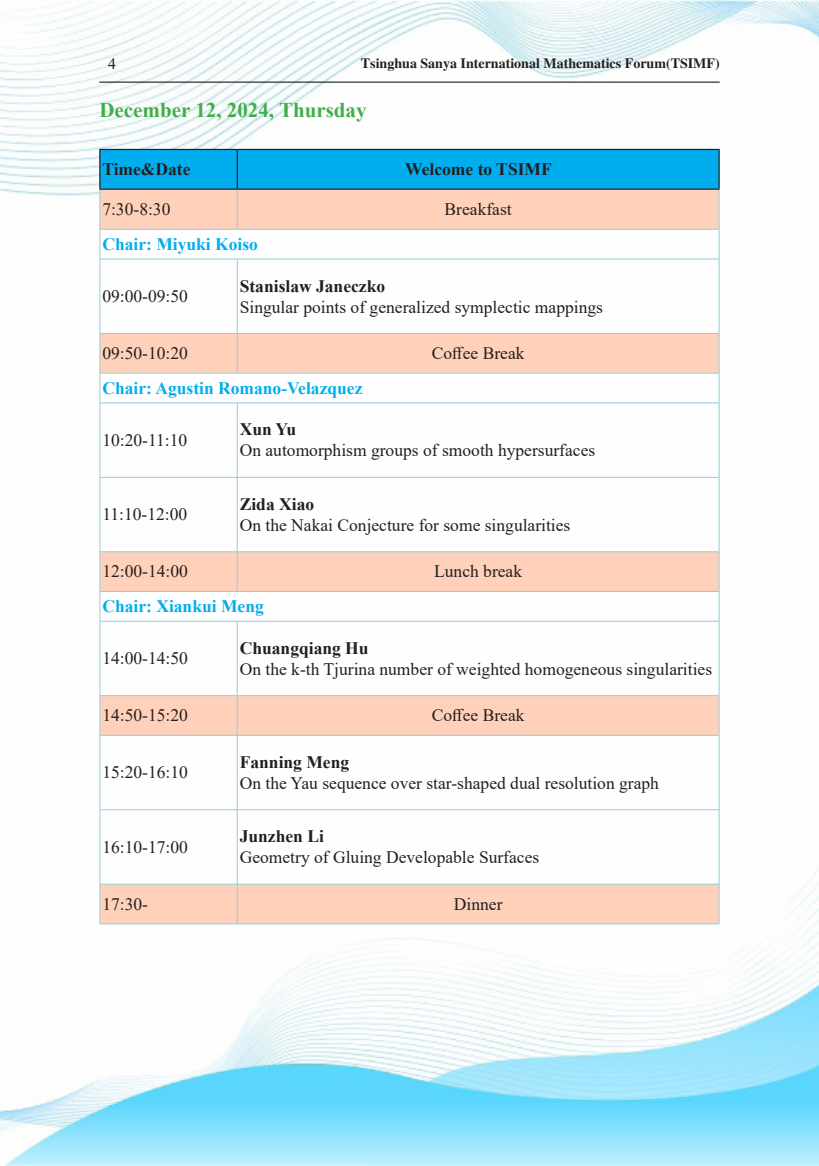
<style>
.page{position:relative;width:819px;height:1166px;background:#fff}
.page>*{position:absolute;margin:0;border:0;box-sizing:border-box;transform-origin:0 0}
.摘要时间{font:700 21px "Times New Roman";color:#40ae49}
.报告人内容{font:17.5px "Times New Roman";color:#231f20}
.报告人内容-2{font:700 17.5px "Times New Roman";color:#231f20}
.报告人内容-3{font:700 17.5px "Times New Roman";color:#00aeef}
.t1{font:15.75px "Times New Roman";color:#231f20}
.t2{font:14px "CT Hu Po SF";color:#231f20}
</style>
<div class="page">
<img style="left:0;top:0;width:819px;height:1166px">
<hr style="left:99px;top:82px;width:620px;height:1px;background:#000">
<div style="left:100px;top:150px;width:618px;height:39px;background:#00aeef"></div>
<svg style="left:101px;top:190px;width:617px;height:733px"></svg>
<hr style="left:99px;top:149px;width:138px;height:1px;background:#231f20">
<hr style="left:99px;top:150px;width:1px;height:39px;background:#231f20">
<hr style="left:237px;top:149px;width:482px;height:1px;background:#231f20">
<hr style="left:236px;top:150px;width:2px;height:39px;background:#231f20">
<hr style="left:718px;top:150px;width:1px;height:39px;background:#231f20">
<hr style="left:99px;top:189px;width:138px;height:1px;background:#231f20">
<hr style="left:237px;top:189px;width:482px;height:1px;background:#231f20">
<hr style="left:100px;top:190px;width:1px;height:39px;background:#92cddc">
<hr style="left:237px;top:190px;width:1px;height:39px;background:#92cddc">
<hr style="left:718px;top:190px;width:1px;height:39px;background:#92cddc">
<hr style="left:100px;top:229px;width:137px;height:1px;background:#92cddc">
<hr style="left:100px;top:229px;width:1px;height:30px;background:#92cddc">
<hr style="left:237px;top:229px;width:482px;height:1px;background:#92cddc">
<hr style="left:718px;top:229px;width:1px;height:30px;background:#92cddc">
<hr style="left:100px;top:259px;width:137px;height:1px;background:#92cddc">
<hr style="left:100px;top:259px;width:1px;height:74px;background:#92cddc">
<hr style="left:237px;top:259px;width:482px;height:1px;background:#92cddc">
<hr style="left:237px;top:259px;width:1px;height:74px;background:#92cddc">
<hr style="left:718px;top:259px;width:1px;height:74px;background:#92cddc">
<hr style="left:100px;top:333px;width:137px;height:1px;background:#92cddc">
<hr style="left:100px;top:334px;width:1px;height:39px;background:#92cddc">
<hr style="left:237px;top:333px;width:482px;height:1px;background:#92cddc">
<hr style="left:237px;top:334px;width:1px;height:39px;background:#92cddc">
<hr style="left:718px;top:334px;width:1px;height:39px;background:#92cddc">
<hr style="left:100px;top:373px;width:137px;height:1px;background:#92cddc">
<hr style="left:100px;top:373px;width:1px;height:30px;background:#92cddc">
<hr style="left:237px;top:373px;width:482px;height:1px;background:#92cddc">
<hr style="left:718px;top:373px;width:1px;height:30px;background:#92cddc">
<hr style="left:100px;top:403px;width:137px;height:1px;background:#92cddc">
<hr style="left:100px;top:403px;width:1px;height:74px;background:#92cddc">
<hr style="left:237px;top:403px;width:482px;height:1px;background:#92cddc">
<hr style="left:237px;top:403px;width:1px;height:74px;background:#92cddc">
<hr style="left:718px;top:403px;width:1px;height:74px;background:#92cddc">
<hr style="left:100px;top:477px;width:137px;height:1px;background:#92cddc">
<hr style="left:100px;top:477px;width:1px;height:74px;background:#92cddc">
<hr style="left:237px;top:477px;width:482px;height:1px;background:#92cddc">
<hr style="left:237px;top:477px;width:1px;height:74px;background:#92cddc">
<hr style="left:718px;top:477px;width:1px;height:74px;background:#92cddc">
<hr style="left:100px;top:551px;width:137px;height:1px;background:#92cddc">
<hr style="left:100px;top:552px;width:1px;height:39px;background:#92cddc">
<hr style="left:237px;top:551px;width:482px;height:1px;background:#92cddc">
<hr style="left:237px;top:552px;width:1px;height:39px;background:#92cddc">
<hr style="left:718px;top:552px;width:1px;height:39px;background:#92cddc">
<hr style="left:100px;top:591px;width:137px;height:1px;background:#92cddc">
<svg style="left:100px;top:592px;width:1px;height:29px"></svg>
<hr style="left:237px;top:591px;width:482px;height:1px;background:#92cddc">
<svg style="left:718px;top:592px;width:1px;height:29px"></svg>
<hr style="left:100px;top:621px;width:137px;height:1px;background:#92cddc">
<hr style="left:100px;top:621px;width:1px;height:74px;background:#92cddc">
<hr style="left:237px;top:621px;width:482px;height:1px;background:#92cddc">
<hr style="left:237px;top:621px;width:1px;height:74px;background:#92cddc">
<hr style="left:718px;top:621px;width:1px;height:74px;background:#92cddc">
<hr style="left:100px;top:695px;width:137px;height:1px;background:#92cddc">
<hr style="left:100px;top:696px;width:1px;height:39px;background:#92cddc">
<hr style="left:237px;top:695px;width:482px;height:1px;background:#92cddc">
<hr style="left:237px;top:696px;width:1px;height:39px;background:#92cddc">
<hr style="left:718px;top:696px;width:1px;height:39px;background:#92cddc">
<hr style="left:100px;top:735px;width:137px;height:1px;background:#92cddc">
<hr style="left:100px;top:735px;width:1px;height:74px;background:#92cddc">
<hr style="left:237px;top:735px;width:482px;height:1px;background:#92cddc">
<hr style="left:237px;top:735px;width:1px;height:74px;background:#92cddc">
<hr style="left:718px;top:735px;width:1px;height:74px;background:#92cddc">
<hr style="left:100px;top:809px;width:137px;height:1px;background:#92cddc">
<hr style="left:100px;top:810px;width:1px;height:74px;background:#92cddc">
<hr style="left:237px;top:809px;width:482px;height:1px;background:#92cddc">
<hr style="left:237px;top:810px;width:1px;height:74px;background:#92cddc">
<hr style="left:718px;top:810px;width:1px;height:74px;background:#92cddc">
<hr style="left:100px;top:884px;width:137px;height:1px;background:#92cddc">
<hr style="left:100px;top:884px;width:1px;height:39px;background:#92cddc">
<hr style="left:237px;top:884px;width:482px;height:1px;background:#92cddc">
<hr style="left:237px;top:884px;width:1px;height:39px;background:#92cddc">
<hr style="left:718px;top:884px;width:1px;height:39px;background:#92cddc">
<hr style="left:100px;top:923px;width:137px;height:1px;background:#92cddc">
<hr style="left:237px;top:923px;width:482px;height:1px;background:#92cddc">
<p class="t1" style="left:108px;top:53px;width:9px">4</p>
<p class="t2" style="left:361px;top:56px;width:360px">Tsinghua Sanya International Mathematics Forum(TSIMF)</p>
<p class="摘要时间" style="left:99px;top:94px;width:268px">December 12, 2024, Thursday</p>
<p class="报告人内容-2" style="left:102px;top:157px;width:90px">Time&amp;Date</p>
<p class="报告人内容-2" style="left:405px;top:157px;width:148px">Welcome to TSIMF</p>
<p class="报告人内容" style="left:102px;top:197px;width:70px">7:30-8:30</p>
<p class="报告人内容" style="left:444px;top:197px;width:69px">Breakfast</p>
<p class="报告人内容-3" style="left:102px;top:231px;width:157px">Chair: Miyuki Koiso</p>
<p class="报告人内容" style="left:102px;top:284px;width:87px">09:00-09:50</p>
<p class="报告人内容-2" style="left:240px;top:273px;width:147px">Stanislaw Janeczko</p>
<p class="报告人内容" style="left:240px;top:294px;width:365px">Singular points of generalized symplectic mappings</p>
<p class="报告人内容" style="left:102px;top:341px;width:87px">09:50-10:20</p>
<p class="报告人内容" style="left:432px;top:341px;width:94px">Coffee Break</p>
<p class="报告人内容-3" style="left:102px;top:375px;width:261px">Chair: Agustin Romano-Velazquez</p>
<p class="报告人内容" style="left:102px;top:428px;width:86px">10:20-11:10</p>
<p class="报告人内容-2" style="left:240px;top:417px;width:58px">Xun Yu</p>
<p class="报告人内容" style="left:240px;top:438px;width:357px">On automorphism groups of smooth hypersurfaces</p>
<p class="报告人内容" style="left:102px;top:502px;width:86px">11:10-12:00</p>
<p class="报告人内容-2" style="left:240px;top:491px;width:76px">Zida Xiao</p>
<p class="报告人内容" style="left:240px;top:513px;width:332px">On the Nakai Conjecture for some singularities</p>
<p class="报告人内容" style="left:102px;top:559px;width:87px">12:00-14:00</p>
<p class="报告人内容" style="left:434px;top:559px;width:89px">Lunch break</p>
<p class="报告人内容-3" style="left:102px;top:594px;width:163px">Chair: Xiankui Meng</p>
<p class="报告人内容" style="left:102px;top:646px;width:87px">14:00-14:50</p>
<p class="报告人内容-2" style="left:240px;top:635px;width:130px">Chuangqiang Hu</p>
<p class="报告人内容" style="left:240px;top:656px;width:474px">On the k-th Tjurina number of weighted homogeneous singularities</p>
<p class="报告人内容" style="left:102px;top:703px;width:87px">14:50-15:20</p>
<p class="报告人内容" style="left:432px;top:703px;width:94px">Coffee Break</p>
<p class="报告人内容" style="left:102px;top:760px;width:87px">15:20-16:10</p>
<p class="报告人内容" style="left:102px;top:834px;width:87px">16:10-17:00</p>
<p class="报告人内容-2" style="left:240px;top:749px;width:111px">Fanning Meng</p>
<p class="报告人内容" style="left:240px;top:770px;width:421px">On the Yau sequence over star-shaped dual resolution graph</p>
<p class="报告人内容-2" style="left:240px;top:824px;width:86px">Junzhen Li</p>
<p class="报告人内容" style="left:240px;top:845px;width:301px">Geometry of Gluing Developable Surfaces</p>
<p class="报告人内容" style="left:102px;top:891px;width:47px">17:30-</p>
<p class="报告人内容" style="left:454px;top:891px;width:50px">Dinner</p>
</div>
